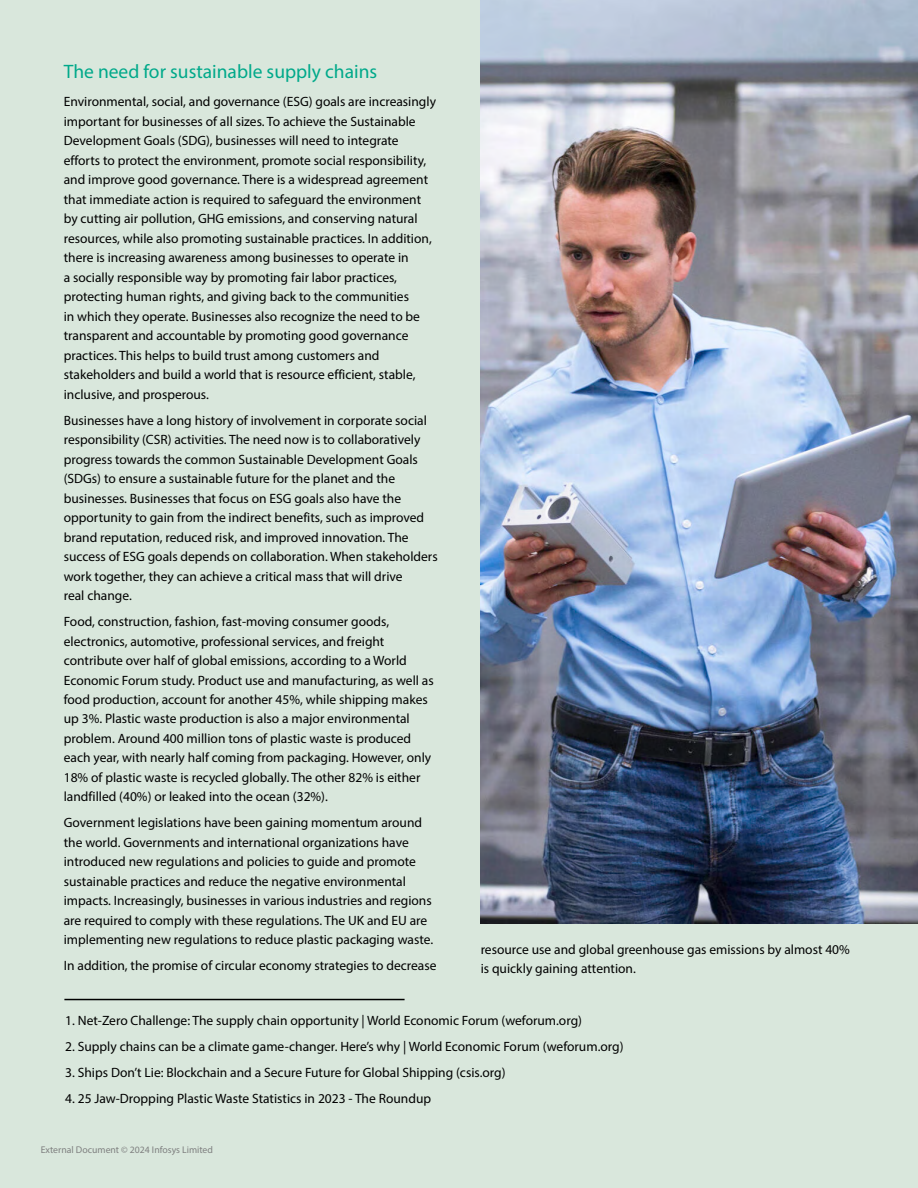
<style>
.page{position:relative;width:918px;height:1188px;background:#d9e7dc}
.page>*{position:absolute;margin:0;border:0;box-sizing:border-box;transform-origin:0 0}
.t1{font:19.5px "Myriad Pro";color:#00a98a}
.t2{font:13.5px/19.5px "Myriad Pro";color:#000}
.t3{font:9.75px "Myriad Pro";color:#7f8080}
</style>
<div class="page">
<hr style="left:64px;top:999px;width:341px;height:1px;background:#000">
<img style="left:480px;top:0;width:438px;height:923px">
<h1 class="t1" style="left:64px;top:60px;width:315px">The need for sustainable supply chains</h1>
<p class="t2" style="left:64px;top:92px;width:374px">Environmental, social, and governance (ESG) goals are increasingly important for businesses of all sizes. To achieve the Sustainable Development Goals (SDG), businesses will need to integrate efforts to protect the environment, promote social responsibility, and improve good governance. There is a widespread agreement that immediate action is required to safeguard the environment by cutting air pollution, GHG emissions, and conserving natural resources, while also promoting sustainable practices. In addition, there is increasing awareness among businesses to operate in<br>a socially responsible way by promoting fair labor practices, protecting human rights, and giving back to the communities<br>in which they operate. Businesses also recognize the need to be transparent and accountable by promoting good governance practices. This helps to build trust among customers and stakeholders and build a world that is resource efficient, stable, inclusive, and prosperous.</p>
<p class="t2" style="left:64px;top:410px;width:375px">Businesses have a long history of involvement in corporate social responsibility (CSR) activities. The need now is to collaboratively progress towards the common Sustainable Development Goals (SDGs) to ensure a sustainable future for the planet and the businesses. Businesses that focus on ESG goals also have the opportunity to gain from the indirect benefits, such as improved brand reputation, reduced risk, and improved innovation. The success of ESG goals depends on collaboration. When stakeholders work together, they can achieve a critical mass that will drive<br>real change.</p>
<p class="t2" style="left:64px;top:612px;width:372px">Food, construction, fashion, fast-moving consumer goods, electronics, automotive, professional services, and freight contribute over half of global emissions, according to a World Economic Forum study. Product use and manufacturing, as well as food production, account for another 45%, while shipping makes up 3%. Plastic waste production is also a major environmental problem. Around 400 million tons of plastic waste is produced each year, with nearly half coming from packaging. However, only 18% of plastic waste is recycled globally. The other 82% is either landfilled (40%) or leaked into the ocean (32%).</p>
<p class="t2" style="left:64px;top:813px;width:371px">Government legislations have been gaining momentum around the world. Governments and international organizations have introduced new regulations and policies to guide and promote sustainable practices and reduce the negative environmental impacts. Increasingly, businesses in various industries and regions are required to comply with these regulations. The UK and EU are implementing new regulations to reduce plastic packaging waste.</p>
<p class="t2" style="left:64px;top:956px;width:374px">In addition, the promise of circular economy strategies to decrease</p>
<p class="t2" style="left:481px;top:939px;width:371px">resource use and global greenhouse gas emissions by almost 40% is quickly gaining attention.</p>
<p class="t2" style="left:65px;top:1011px;width:518px">1. Net-Zero Challenge: The supply chain opportunity | World Economic Forum (weforum.org)</p>
<p class="t2" style="left:65px;top:1037px;width:560px">2. Supply chains can be a climate game-changer. Here’s why | World Economic Forum (weforum.org)</p>
<p class="t2" style="left:65px;top:1062px;width:442px">3. Ships Don’t Lie: Blockchain and a Secure Future for Global Shipping (csis.org)</p>
<p class="t2" style="left:65px;top:1088px;width:367px">4. 25 Jaw-Dropping Plastic Waste Statistics in 2023 - The Roundup</p>
<p class="t3" style="left:41px;top:1144px;width:174px">External Document © 2024 Infosys Limited</p>
</div>
